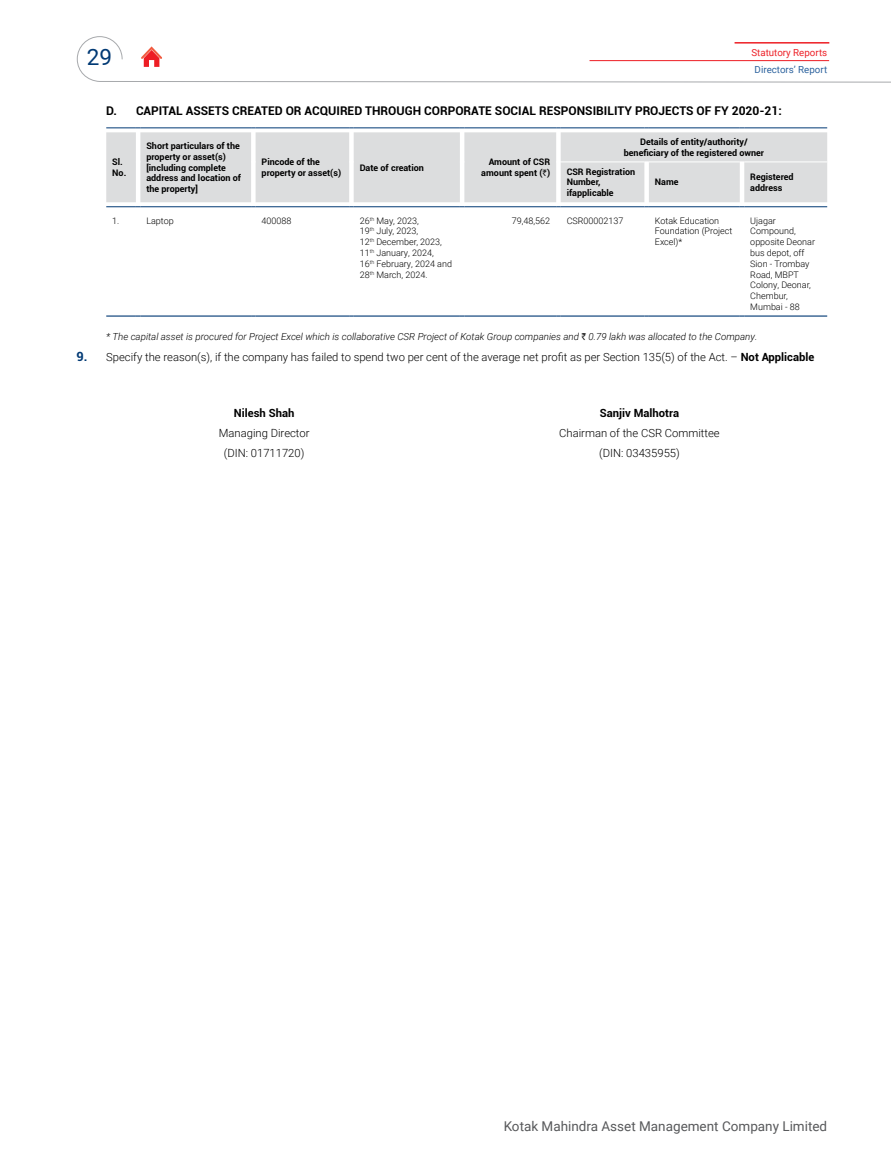
<style>
.page{position:relative;width:891px;height:1161px;background:#fff}
.page>*{position:absolute;margin:0;border:0;box-sizing:border-box;transform-origin:0 0}
.t1{font:22.5px "Roboto";color:#003974}
.t2{font:13.5px "Roboto";color:#58595b}
.t3{font:700 12px "Roboto";color:#000}
.t4{font:300 11.25px "Roboto";color:#000}
.t5{font:700 11.25px "Roboto";color:#000}
.t6{font:italic 300 9.75px "Roboto";color:#000}
.t7{font:9.75px "Roboto";color:#ed1d24}
.t8{font:9.75px "Roboto";color:#2d639e}
.t9{font:700 9px/10.8px "Roboto";color:#000}
.t10{font:300 9px/10.8px "Roboto";color:#000}
.s1{font-family:"Rupee";font-weight:400}
.s2{font-family:"Rupee";font-weight:400;font-style:normal}
.s3{font-weight:700;font-size:12.75px;color:#003974}
.s4{font-weight:700}
</style>
<div class="page">
<svg style="left:77px;top:36px;width:814px;height:47px"></svg>
<div style="left:712px;top:13px;width:140px;height:60px;background:#fff"></div>
<div style="left:570px;top:32px;width:278px;height:58px;background:#fff"></div>
<hr style="left:590px;top:60px;width:239px;height:1px;background:#ed1d24">
<div style="left:106px;top:132px;width:721px;height:70px;background:#dcddde"></div>
<hr style="left:106px;top:316px;width:30px;height:1px;background:#003974">
<hr style="left:140px;top:316px;width:111px;height:1px;background:#003974">
<hr style="left:256px;top:316px;width:93px;height:1px;background:#003974">
<hr style="left:354px;top:316px;width:106px;height:1px;background:#003974">
<hr style="left:464px;top:316px;width:92px;height:1px;background:#003974">
<hr style="left:561px;top:316px;width:83px;height:1px;background:#003974">
<hr style="left:649px;top:316px;width:91px;height:1px;background:#003974">
<hr style="left:744px;top:316px;width:83px;height:1px;background:#003974">
<hr style="left:106px;top:128px;width:30px;height:1px;background:#003974">
<hr style="left:140px;top:128px;width:111px;height:1px;background:#003974">
<hr style="left:256px;top:128px;width:93px;height:1px;background:#003974">
<hr style="left:354px;top:128px;width:106px;height:1px;background:#003974">
<hr style="left:464px;top:128px;width:92px;height:1px;background:#003974">
<hr style="left:561px;top:128px;width:83px;height:1px;background:#003974">
<hr style="left:649px;top:128px;width:91px;height:1px;background:#003974">
<hr style="left:744px;top:128px;width:83px;height:1px;background:#003974">
<hr style="left:106px;top:207px;width:30px;height:1px;background:#003974">
<hr style="left:140px;top:207px;width:111px;height:1px;background:#003974">
<hr style="left:256px;top:207px;width:93px;height:1px;background:#003974">
<hr style="left:354px;top:207px;width:106px;height:1px;background:#003974">
<hr style="left:464px;top:207px;width:92px;height:1px;background:#003974">
<hr style="left:561px;top:207px;width:83px;height:1px;background:#003974">
<hr style="left:649px;top:207px;width:91px;height:1px;background:#003974">
<hr style="left:744px;top:207px;width:83px;height:1px;background:#003974">
<hr style="left:561px;top:162px;width:83px;height:1px;background:#fff">
<hr style="left:649px;top:162px;width:91px;height:1px;background:#fff">
<hr style="left:744px;top:162px;width:83px;height:1px;background:#fff">
<h1 class="t1" style="left:87px;top:41px;width:27px">29</h1>
<p class="t7" style="left:751px;top:46px;width:77px">Statutory Reports</p>
<p class="t8" style="left:755px;top:63px;width:74px">Directors’ Report</p>
<h3 class="t3" style="left:106px;top:103px;width:45px">D. Capital</h3>
<h3 class="t3" style="left:186px;top:103px;width:9px">assets</h3>
<h3 class="t3" style="left:232px;top:103px;width:24px">created</h3>
<h3 class="t3" style="left:286px;top:103px;width:194px">or acqui red through Corporate</h3>
<h3 class="t3" style="left:495px;top:103px;width:23px">Social</h3>
<h3 class="t3" style="left:539px;top:103px;width:9px">Resp</h3>
<h3 class="t3" style="left:569px;top:103px;width:16px">onsibilit</h3>
<h3 class="t3" style="left:624px;top:103px;width:49px">y Projects</h3>
<h3 class="t3" style="left:697px;top:103px;width:87px">of FY 2020-21:</h3>
<p class="t9" style="left:112px;top:156px;width:16px">Sl.<br>No.</p>
<p class="t9" style="left:146px;top:140px;width:96px">Short particulars of the property or asset(s) [including complete address and location of the property]</p>
<p class="t9" style="left:262px;top:156px;width:81px">Pincode of the property or asset(s)</p>
<p class="t9" style="left:360px;top:162px;width:66px">Date of creation</p>
<p class="t9" style="left:481px;top:156px;width:70px;text-align:right">Amount of CSR amount spent (<span class="s1">`</span>)</p>
<p class="t9" style="left:624px;top:136px;width:142px;text-align:center">Details of entity/authority/ beneficiary of the registered owner</p>
<p class="t9" style="left:567px;top:166px;width:70px">CSR Registration<br>Number, ifapplicable</p>
<p class="t9" style="left:655px;top:177px;width:25px">Name</p>
<p class="t9" style="left:750px;top:171px;width:45px">Registered address</p>
<p class="t10" style="left:112px;top:215px;width:9px">1.</p>
<p class="t10" style="left:146px;top:215px;width:29px">Laptop</p>
<p class="t10" style="left:262px;top:215px;width:31px">400088</p>
<p class="t10" style="left:360px;top:215px;width:94px">26<sup>th</sup> May, 2023,<br>19<sup>th</sup> July, 2023,<br>12<sup>th</sup> December, 2023,<br>11<sup>th</sup> January, 2024,<br>16<sup>th</sup> February, 2024 and<br>28<sup>th</sup> March, 2024.</p>
<p class="t10" style="left:512px;top:215px;width:40px">79,48,562</p>
<p class="t10" style="left:567px;top:215px;width:58px">CSR00002137</p>
<p class="t10" style="left:655px;top:215px;width:79px">Kotak Education<br>Foundation (Project<br>Excel)*</p>
<p class="t10" style="left:750px;top:215px;width:66px">Ujagar<br>Compound, opposite Deonar bus depot, off<br>Sion - Trombay<br>Road, MBPT<br>Colony, Deonar,<br>Chembur,<br>Mumbai - 88</p>
<p class="t6" style="left:106px;top:330px;width:653px">* The capital asset is procured for Project Excel which is collaborative CSR Project of Kotak Group companies and <span class="s2">`</span> 0.79 lakh was allocated to the Company.</p>
<p class="t4" style="left:76px;top:349px;width:739px"><span class="s3">9.</span> Specify the reason(s), if the company has failed to spend two per cent of the average net profit as per Section 135(5) of the Act. – <span class="s4">Not Applicable</span></p>
<p class="t5" style="left:234px;top:405px;width:62px">Nilesh Shah</p>
<p class="t5" style="left:600px;top:405px;width:81px">Sanjiv Malhotra</p>
<p class="t4" style="left:219px;top:425px;width:92px">Managing Director</p>
<p class="t4" style="left:559px;top:425px;width:162px">Chairman of the CSR Committee</p>
<p class="t4" style="left:224px;top:445px;width:82px">(DIN: 01711720)</p>
<p class="t4" style="left:599px;top:445px;width:82px">(DIN: 03435955)</p>
<h2 class="t2" style="left:504px;top:1117px;width:325px">Kotak Mahindra Asset Management Company Limited</h2>
</div>
